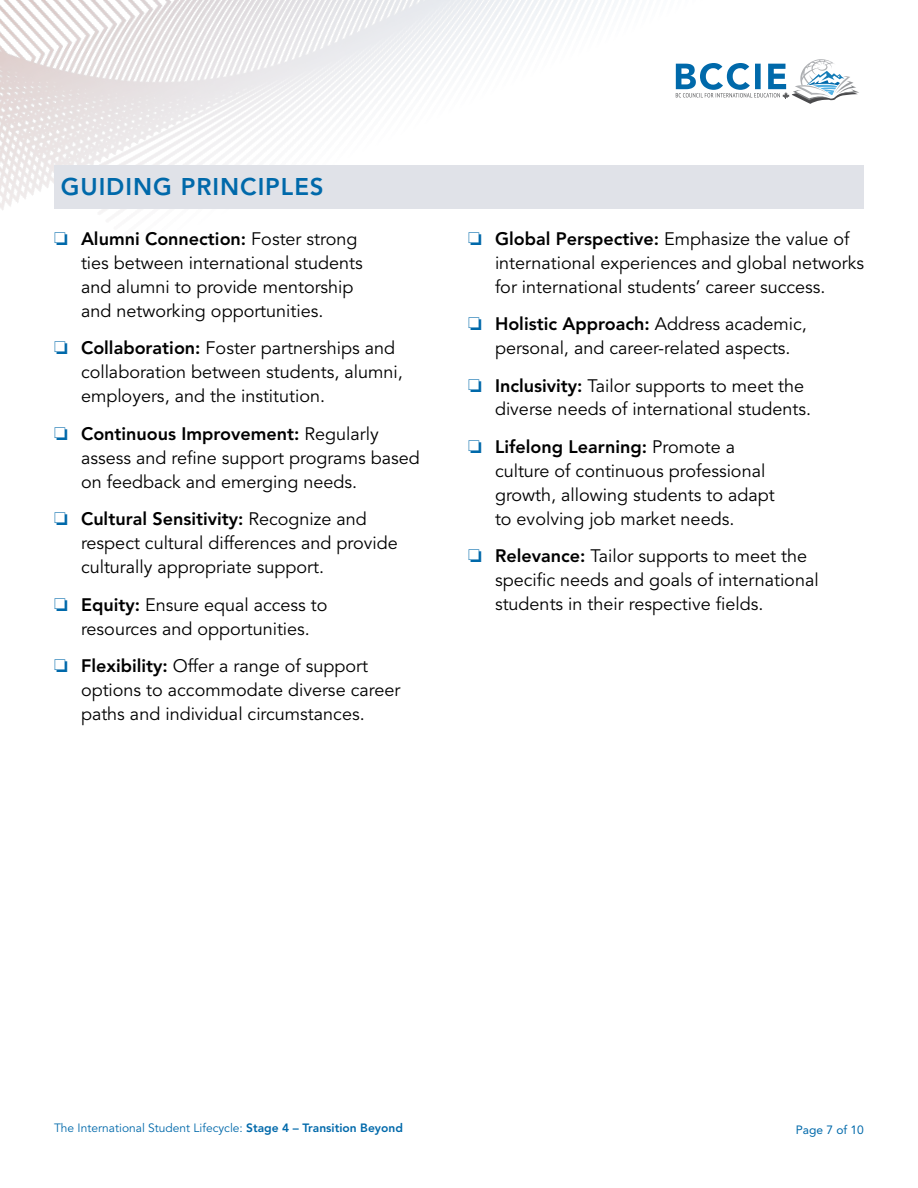
<style>
.page{position:relative;width:918px;height:1188px;background:#fff}
.page>*{position:absolute;margin:0;border:0;box-sizing:border-box;transform-origin:0 0}
.t1{font:800 24px "Avenir LT Std";letter-spacing:.04em;color:#0069aa}
.t2{font:18px/24px "Avenir LT Std";color:#000}
.t3{font:12px "Avenir LT Std";color:#0069aa}
.t4{font:12px "Avenir LT Std";color:#0069aa}
.s1{color:#0069aa}
.s2{font-weight:800}
</style>
<div class="page">
<img style="left:0;top:0;width:864px;height:214px">
<div style="left:54px;top:166px;width:810px;height:43px;background:#e0e2e8"></div>
<h1 class="t1" style="left:61px;top:173px;width:264px">GUIDING PRINCIPLES</h1>
<p class="t2" style="left:81px;top:227px;width:283px;text-indent:-27px"><span class="s1">❏</span> <span class="s2">Alumni Connection:</span> Foster strong ties between international students and alumni to provide mentorship and networking opportunities.</p>
<p class="t2" style="left:81px;top:336px;width:323px;text-indent:-27px"><span class="s1">❏</span> <span class="s2">Collaboration:</span> Foster partnerships and collaboration between students, alumni, employers, and the institution.</p>
<p class="t2" style="left:81px;top:422px;width:340px;text-indent:-27px"><span class="s1">❏</span> <span class="s2">Continuous Improvement:</span> Regularly assess and refine support programs based on feedback and emerging needs.</p>
<p class="t2" style="left:81px;top:507px;width:318px;text-indent:-27px"><span class="s1">❏</span> <span class="s2">Cultural Sensitivity:</span> Recognize and respect cultural differences and provide culturally appropriate support.</p>
<p class="t2" style="left:54px;top:593px;width:275px;text-align:center"><span class="s1">❏</span> <span class="s2">Equity:</span> Ensure equal access to resources and opportunities.</p>
<p class="t2" style="left:81px;top:654px;width:321px;text-indent:-27px"><span class="s1">❏</span> <span class="s2">Flexibility:</span> Offer a range of support options to accommodate diverse career paths and individual circumstances.</p>
<p class="t2" style="left:495px;top:227px;width:371px;text-indent:-27px"><span class="s1">❏</span> <span class="s2">Global Perspective:</span> Emphasize the value of international experiences and global networks for international students’ career success.</p>
<p class="t2" style="left:495px;top:312px;width:313px;text-indent:-27px"><span class="s1">❏</span> <span class="s2">Holistic Approach:</span> Address academic, personal, and career-related aspects.</p>
<p class="t2" style="left:495px;top:374px;width:318px;text-indent:-27px"><span class="s1">❏</span> <span class="s2">Inclusivity:</span> Tailor supports to meet the diverse needs of international students.</p>
<p class="t2" style="left:495px;top:435px;width:281px;text-indent:-27px"><span class="s1">❏</span> <span class="s2">Lifelong Learning:</span> Promote a culture of continuous professional growth, allowing students to adapt to evolving job market needs.</p>
<p class="t2" style="left:495px;top:545px;width:325px;text-indent:-27px"><span class="s1">❏</span> <span class="s2">Relevance:</span> Tailor supports to meet the specific needs and goals of international students in their respective fields.</p>
<p class="t3" style="left:54px;top:1121px;width:350px">The International Student Lifecycle: <span class="s2">Stage 4 – Transition Beyond</span></p>
<p class="t4" style="left:796px;top:1123px;width:70px">Page 7 of 10</p>
</div>
